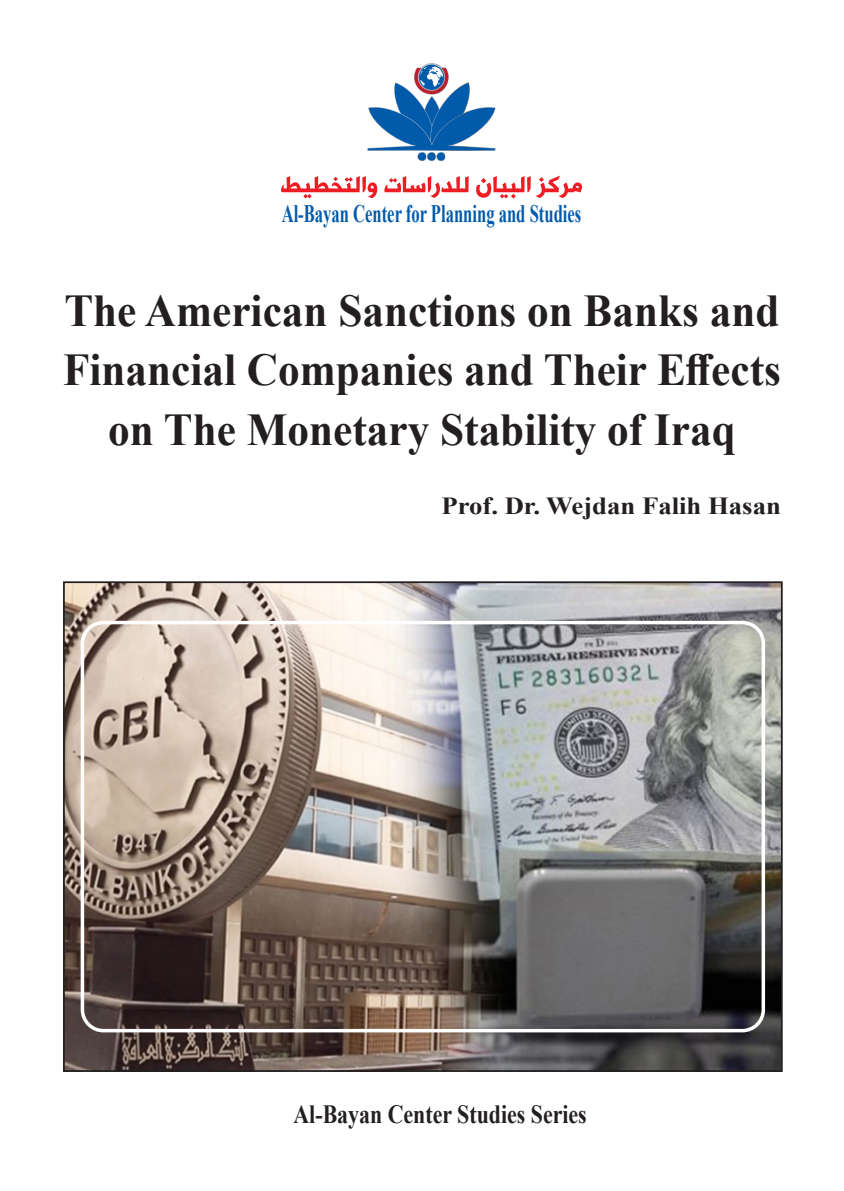
<style>
.page{position:relative;width:844px;height:1191px;background:#fff}
.page>*{position:absolute;margin:0;border:0;box-sizing:border-box;transform-origin:0 0}
.t1{font:700 45.5px/59.5px "Times New Roman";color:#231f20;text-align:center;scale:.95 1}
.t2{font:700 26.25px "Times New Roman";color:#231f20;scale:.83 1}
.t3{font:700 25.2px "Times New Roman";color:#015aaa;scale:.66 1}
.t4{font:700 24.5px "Times New Roman";color:#231f20;scale:1.09 1}
</style>
<div class="page">
<svg style="left:281px;top:176px;width:301px;height:23px"></svg>
<svg style="left:367px;top:63px;width:128px;height:98px"></svg>
<div style="left:437px;top:152px;width:8px;height:9px;background:#015aaa;border-radius:50%"></div>
<div style="left:418px;top:152px;width:8px;height:9px;background:#015aaa;border-radius:50%"></div>
<img style="left:66px;top:584px;width:713px;height:484px">
<div style="left:63px;top:581px;width:719px;height:490px;border:2px solid #231f20"></div>
<div style="left:81px;top:621px;width:683px;height:411px;border:4px solid #fff;border-radius:21px"></div>
<p class="t3" style="left:281px;top:195px;width:455px">Al-Bayan Center for Planning and Studies</p>
<p class="t1" style="left:63px;top:279px;width:757px">The American Sanctions on Banks and<br>Financial Companies and Their Effects on The Monetary Stability of Iraq</p>
<p class="t4" style="left:441px;top:488px;width:313px">Prof. Dr. Wejdan Falih Hasan</p>
<p class="t2" style="left:293px;top:1094px;width:355px">Al-Bayan Center Studies Series</p>
</div>
